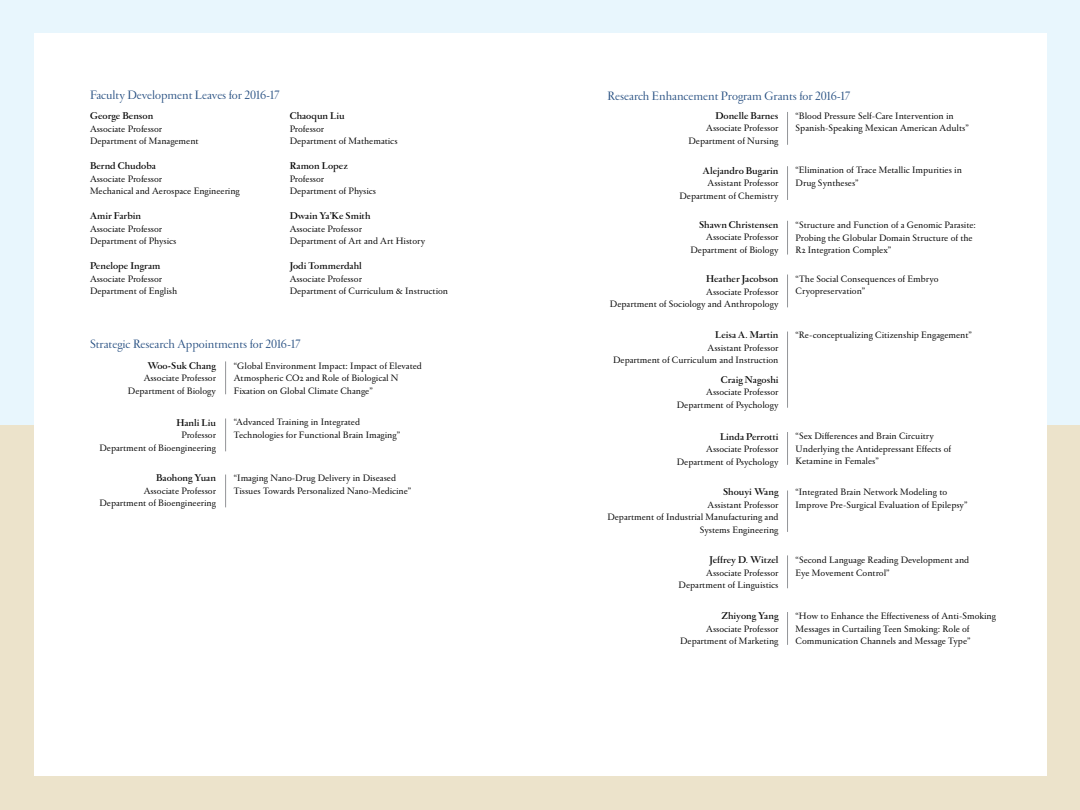
<style>
.page{position:relative;width:1080px;height:810px;background:#fff}
.page>*{position:absolute;margin:0;border:0;box-sizing:border-box;transform-origin:0 0}
.t1{font:13.12px "Garamond FB Display";color:#1f497d}
.t2{font:700 10.62px "Garamond FB Display";color:#000}
.t3{font:10px/12.5px "Garamond FB Text";color:#000}
</style>
<div class="page">
<div style="left:0;top:0;width:1080px;height:425px;background:#e8f6fd"></div>
<div style="left:0;top:425px;width:1080px;height:385px;background:#ece3cb"></div>
<div style="left:34px;top:34px;width:1013px;height:742px;background:#fff"></div>
<hr style="left:787px;top:112px;width:1px;height:33px;background:#939598">
<hr style="left:787px;top:166px;width:1px;height:34px;background:#939598">
<hr style="left:225px;top:361px;width:1px;height:33px;background:#939598">
<hr style="left:225px;top:418px;width:1px;height:33px;background:#939598">
<hr style="left:225px;top:475px;width:1px;height:32px;background:#939598">
<hr style="left:787px;top:221px;width:1px;height:34px;background:#939598">
<hr style="left:787px;top:275px;width:1px;height:32px;background:#939598">
<hr style="left:787px;top:332px;width:1px;height:76px;background:#939598">
<hr style="left:787px;top:432px;width:1px;height:33px;background:#939598">
<hr style="left:787px;top:491px;width:1px;height:41px;background:#939598">
<hr style="left:787px;top:555px;width:1px;height:33px;background:#939598">
<hr style="left:787px;top:612px;width:1px;height:33px;background:#939598">
<h1 class="t1" style="left:90px;top:89px;width:191px">Faculty Development Leaves for 2016-17</h1>
<p class="t2" style="left:90px;top:111px;width:65px">George Benson</p>
<p class="t3" style="left:90px;top:123px;width:110px">Associate Professor<br>Department of Management</p>
<p class="t2" style="left:90px;top:161px;width:67px">Bernd Chudoba</p>
<p class="t3" style="left:90px;top:173px;width:151px">Associate Professor<br>Mechanical and Aerospace Engineering</p>
<p class="t2" style="left:90px;top:211px;width:53px">Amir Farbin</p>
<p class="t3" style="left:90px;top:223px;width:88px">Associate Professor<br>Department of Physics</p>
<p class="t2" style="left:90px;top:261px;width:72px">Penelope Ingram</p>
<p class="t3" style="left:90px;top:273px;width:89px">Associate Professor<br>Department of English</p>
<p class="t2" style="left:290px;top:111px;width:57px">Chaoqun Liu</p>
<p class="t3" style="left:290px;top:123px;width:109px">Professor<br>Department of Mathematics</p>
<p class="t2" style="left:290px;top:161px;width:60px">Ramon Lopez</p>
<p class="t3" style="left:290px;top:173px;width:88px">Professor<br>Department of Physics</p>
<p class="t2" style="left:290px;top:211px;width:82px">Dwain Ya’Ke Smith</p>
<p class="t3" style="left:290px;top:223px;width:137px">Associate Professor<br>Department of Art and Art History</p>
<p class="t2" style="left:290px;top:261px;width:74px">Jodi Tommerdahl</p>
<p class="t3" style="left:290px;top:273px;width:160px">Associate Professor<br>Department of Curriculum &amp; Instruction</p>
<h1 class="t1" style="left:90px;top:338px;width:212px">Strategic Research Appointments for 2016-17</h1>
<p class="t3" style="left:234px;top:360px;width:189px">“Global Environment Impact: Impact of Elevated<br>Atmospheric CO2 and Role of Biological N<br>Fixation on Global Climate Change”</p>
<p class="t2" style="left:147px;top:360px;width:70px">Woo-Suk Chang</p>
<p class="t3" style="left:128px;top:373px;width:90px;text-align:right">Associate Professor<br>Department of Biology</p>
<p class="t2" style="left:176px;top:417px;width:41px">Hanli Liu</p>
<p class="t3" style="left:99px;top:429px;width:118px;text-align:right">Professor<br>Department of Bioengineering</p>
<p class="t3" style="left:234px;top:416px;width:168px">“Advanced Training in Integrated<br>Technologies for Functional Brain Imaging”</p>
<p class="t2" style="left:156px;top:473px;width:61px">Baohong Yuan</p>
<p class="t3" style="left:99px;top:485px;width:118px;text-align:right">Associate Professor<br>Department of Bioengineering</p>
<p class="t3" style="left:234px;top:472px;width:179px">“Imaging Nano-Drug Delivery in Diseased<br>Tissues Towards Personalized Nano-Medicine”</p>
<h1 class="t1" style="left:608px;top:89px;width:244px">Research Enhancement Program Grants for 2016-17</h1>
<p class="t2" style="left:715px;top:110px;width:65px">Donelle Barnes</p>
<p class="t3" style="left:688px;top:122px;width:92px;text-align:right">Associate Professor<br>Department of Nursing</p>
<p class="t3" style="left:796px;top:110px;width:175px">“Blood Pressure Self-Care Intervention in<br>Spanish-Speaking Mexican American Adults”</p>
<p class="t2" style="left:703px;top:165px;width:77px">Alejandro Bugarin</p>
<p class="t3" style="left:680px;top:177px;width:101px;text-align:right">Assistant Professor<br>Department of Chemistry</p>
<p class="t3" style="left:796px;top:165px;width:168px">“Elimination of Trace Metallic Impurities in<br>Drug Syntheses”</p>
<p class="t2" style="left:699px;top:219px;width:81px">Shawn Christensen</p>
<p class="t3" style="left:691px;top:231px;width:90px;text-align:right">Associate Professor<br>Department of Biology</p>
<p class="t3" style="left:796px;top:219px;width:182px">“Structure and Function of a Genomic Parasite:<br>Probing the Globular Domain Structure of the<br>R2 Integration Complex”</p>
<p class="t2" style="left:706px;top:273px;width:74px">Heather Jacobson</p>
<p class="t3" style="left:610px;top:286px;width:170px;text-align:right">Associate Professor<br>Department of Sociology and Anthropology</p>
<p class="t3" style="left:796px;top:273px;width:144px">“The Social Consequences of Embryo<br>Cryopreservation”</p>
<p class="t2" style="left:715px;top:330px;width:65px">Leisa A. Martin</p>
<p class="t3" style="left:613px;top:342px;width:167px;text-align:right">Assistant Professor<br>Department of Curriculum and Instruction</p>
<p class="t2" style="left:721px;top:374px;width:59px">Craig Nagoshi</p>
<p class="t3" style="left:677px;top:386px;width:103px;text-align:right">Associate Professor<br>Department of Psychology</p>
<p class="t3" style="left:796px;top:329px;width:178px">“Re-conceptualizing Citizenship Engagement”</p>
<p class="t2" style="left:720px;top:431px;width:60px">Linda Perrotti</p>
<p class="t3" style="left:677px;top:443px;width:103px;text-align:right">Associate Professor<br>Department of Psychology</p>
<p class="t3" style="left:796px;top:430px;width:157px">“Sex Differences and Brain Circuitry<br>Underlying the Antidepressant Effects of<br>Ketamine in Females”</p>
<p class="t2" style="left:723px;top:487px;width:57px">Shouyi Wang</p>
<p class="t3" style="left:607px;top:499px;width:173px;text-align:right">Assistant Professor<br>Department of Industrial Manufacturing and<br>Systems Engineering</p>
<p class="t3" style="left:796px;top:486px;width:173px">“Integrated Brain Network Modeling to<br>Improve Pre-Surgical Evaluation of Epilepsy”</p>
<p class="t2" style="left:709px;top:555px;width:71px">Jeffrey D. Witzel</p>
<p class="t3" style="left:679px;top:567px;width:101px;text-align:right">Associate Professor<br>Department of Linguistics</p>
<p class="t3" style="left:796px;top:554px;width:175px">“Second Language Reading Development and<br>Eye Movement Control”</p>
<p class="t2" style="left:721px;top:611px;width:59px">Zhiyong Yang</p>
<p class="t3" style="left:680px;top:623px;width:100px;text-align:right">Associate Professor<br>Department of Marketing</p>
<p class="t3" style="left:796px;top:610px;width:202px">“How to Enhance the Effectiveness of Anti-Smoking<br>Messages in Curtailing Teen Smoking: Role of<br>Communication Channels and Message Type”</p>
</div>
